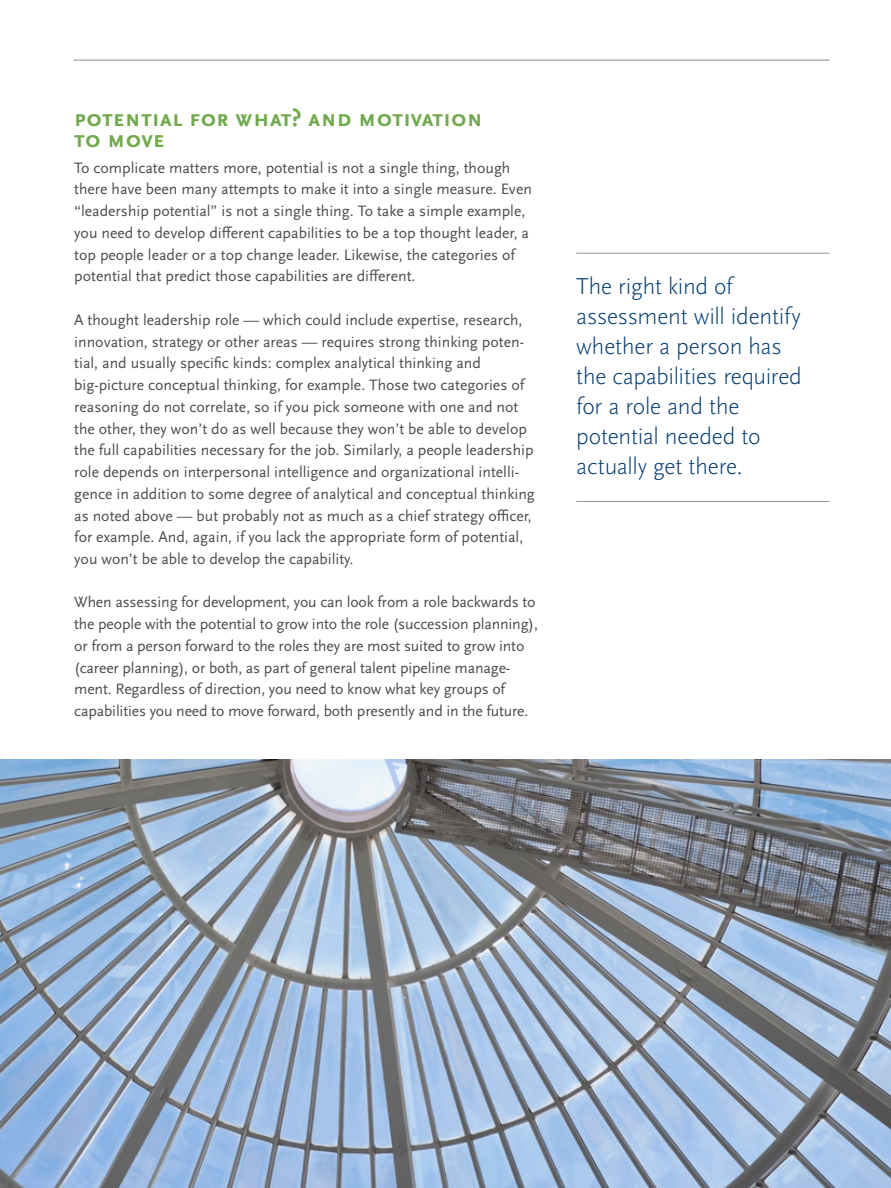
<style>
.page{position:relative;width:891px;height:1188px;background:#fff}
.page>*{position:absolute;margin:0;border:0;box-sizing:border-box;transform-origin:0 0}
.t1{font:300 24px/30px "Scala Sans Pro";letter-spacing:-.01em;color:#003a70}
.t2{font:700 24px/21px "Scala Sans Pro";letter-spacing:.01em;color:#72a94e}
.t3{font:15.75px/21.8px "Scala Sans Pro";color:#4d4d4f}
</style>
<div class="page">
<hr style="left:74px;top:60px;width:756px;height:1px;background:#8a8c8e">
<img style="left:0;top:759px;width:891px;height:429px">
<hr style="left:576px;top:253px;width:253px;height:1px;background:#939598">
<hr style="left:576px;top:501px;width:253px;height:1px;background:#939598">
<h1 class="t2" style="left:74px;top:107px;width:410px">Potential for what? And m otivation to m ove</h1>
<p class="t3" style="left:74px;top:157px;width:459px">To complicate matters more, potential is not a single thing, though there have been many attempts to make it into a single measure. Even “leadership potential” is not a single thing. To take a simple example, you need to develop different capabilities to be a top thought leader, a top people leader or a top change leader. Likewise, the categories of potential that predict those capabilities are different.</p>
<p class="t3" style="left:74px;top:309px;width:462px">A thought leadership role — which could include expertise, research, innovation, strategy or other areas — requires strong thinking poten&shy;tial, and usually specific kinds: complex analytical thinking and big-picture conceptual thinking, for example. Those two categories of reasoning do not correlate, so if you pick someone with one and not the other, they won’t do as well because they won’t be able to develop the full capabilities necessary for the job. Similarly, a people leadership role depends on interpersonal intelligence and organizational intelli&shy;gence in addition to some degree of analytical and conceptual thinking as noted above — but probably not as much as a chief strategy officer, for example. And, again, if you lack the appropriate form of potential, you won’t be able to develop the capability.</p>
<p class="t3" style="left:74px;top:591px;width:465px">When assessing for development, you can look from a role backwards to the people with the potential to grow into the role (succession planning), or from a person forward to the roles they are most suited to grow into (career planning), or both, as part of general talent pipeline manage&shy;ment. Regardless of direction, you need to know what key groups of capabilities you need to move forward, both presently and in the future.</p>
<h1 class="t1" style="left:576px;top:271px;width:227px">The right kind of assessment will identify whether a person has the capabilities required for a role and the potential needed to actually get there.</h1>
</div>
